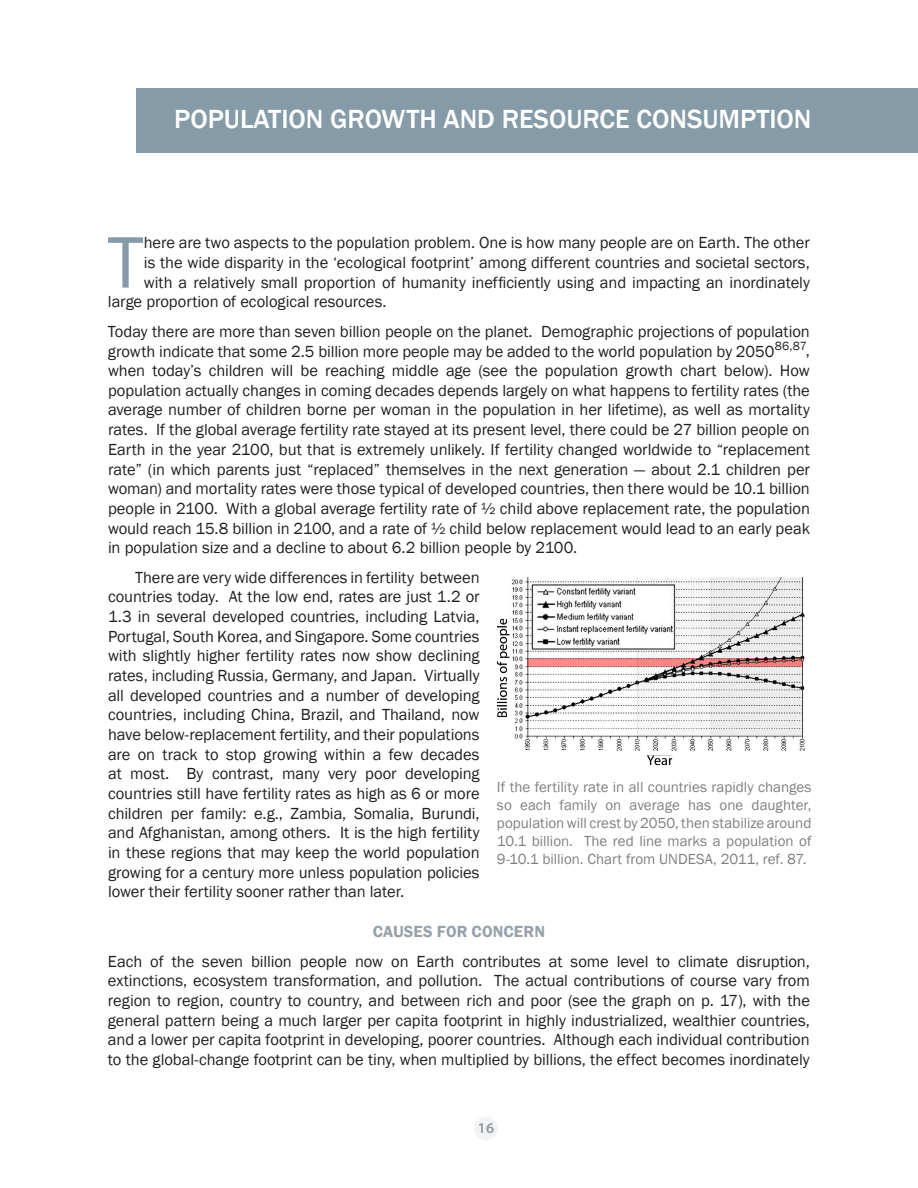
<style>
.page{position:relative;width:918px;height:1188px;background:#fff}
.page>*{position:absolute;margin:0;border:0;box-sizing:border-box;transform-origin:0 0}
.t1{font:75.45px "Franklin Gothic";color:#869ba8}
.t2{font:500 27px "Franklin Gothic";color:#fff}
.t3{font:16.5px/19.6px "Franklin Gothic";letter-spacing:-.005em;color:#231f20;text-align:justify}
.t4{font:600 16.5px "Franklin Gothic";letter-spacing:.005em;color:#97a1aa}
.t5{font:15px/18px "Franklin Gothic";color:#808084;text-align:justify}
.t6{font:600 15px "Myriad Pro";color:#939598}
</style>
<div class="page">
<div style="left:474px;top:1117px;width:24px;height:23px;background:#f2f3f4;border-radius:50%"></div>
<img style="left:497px;top:577px;width:308px;height:189px">
<div style="left:136px;top:89px;width:782px;height:64px;background:#869ba8"></div>
<h2 class="t2" style="left:174px;top:103px;width:639px">POPULATION GROWTH AND RESOURCE CONSUMPTION</h2>
<h1 class="t1" style="left:107px;top:216px;width:38px">T</h1>
<p class="t3" style="left:144px;top:233px;width:668px">here are two aspects to the population problem. One is how many people are on Earth. The other</p>
<p class="t3" style="left:144px;top:253px;width:667px">is the wide disparity in the ‘ecological footprint’ among different countries and societal sectors,</p>
<p class="t3" style="left:144px;top:273px;width:668px">with a relatively small proportion of humanity inefficiently using and impacting an inordinately</p>
<p class="t3" style="left:108px;top:292px;width:280px">large proportion of ecological resources.</p>
<p class="t3" style="left:108px;top:322px;width:704px">Today there are more than seven billion people on the planet. Demographic projections of population growth indicate that some 2.5 billion more people may be added to the world population by 2050<sup>86,87</sup>, when today’s children will be reaching middle age (see the population growth chart below). How population actually changes in coming decades depends largely on what happens to fertility rates (the average number of children borne per woman in the population in her lifetime), as well as mortality rates. If the global average fertility rate stayed at its present level, there could be 27 billion people on Earth in the year 2100, but that is extremely unlikely. If fertility changed worldwide to “replacement rate” (in which parents just “replaced” themselves in the next generation — about 2.1 children per woman) and mortality rates were those typical of developed countries, then there would be 10.1 billion people in 2100. With a global average fertility rate of ½ child above replacement rate, the population would reach 15.8 billion in 2100, and a rate of ½ child below replacement would lead to an early peak in population size and a decline to about 6.2 billion people by 2100.</p>
<p class="t3" style="left:108px;top:568px;width:373px;text-indent:27px">There are very wide differences in fertility between countries today. At the low end, rates are just 1.2 or 1.3 in several developed countries, including Latvia, Portugal, South Korea, and Singapore. Some countries with slightly higher fertility rates now show declining rates, including Russia, Germany, and Japan. Virtually all developed countries and a number of developing countries, including China, Brazil, and Thailand, now have below-replacement fertility, and their populations are on track to stop growing within a few decades at most. By contrast, many very poor developing countries still have fertility rates as high as 6 or more children per family: e.g., Zambia, Somalia, Burundi, and Afghanistan, among others. It is the high fertility in these regions that may keep the world population growing for a century more unless population policies lower their fertility sooner rather than later.</p>
<p class="t4" style="left:373px;top:921px;width:42px">CAUSES</p>
<p class="t4" style="left:437px;top:921px;width:110px">FOR CONCERN</p>
<p class="t3" style="left:108px;top:952px;width:703px">Each of the seven billion people now on Earth contributes at some level to climate disruption, extinctions, ecosystem transformation, and pollution. The actual contributions of course vary from region to region, country to country, and between rich and poor (see the graph on p. 17), with the general pattern being a much larger per capita footprint in highly industrialized, wealthier countries, and a lower per capita footprint in developing, poorer countries. Although each individual contribution to the global-change footprint can be tiny, when multiplied by billions, the effect becomes inordinately</p>
<p class="t5" style="left:497px;top:779px;width:316px">If the fertility rate in all countries rapidly changes so each family on average has one daughter, population will crest by 2050, then stabilize around 10.1 billion. The red line marks a population of 9-10.1 billion. Chart from UNDESA, 2011, ref. 87.</p>
<p class="t6" style="left:478px;top:1119px;width:18px">16</p>
</div>
